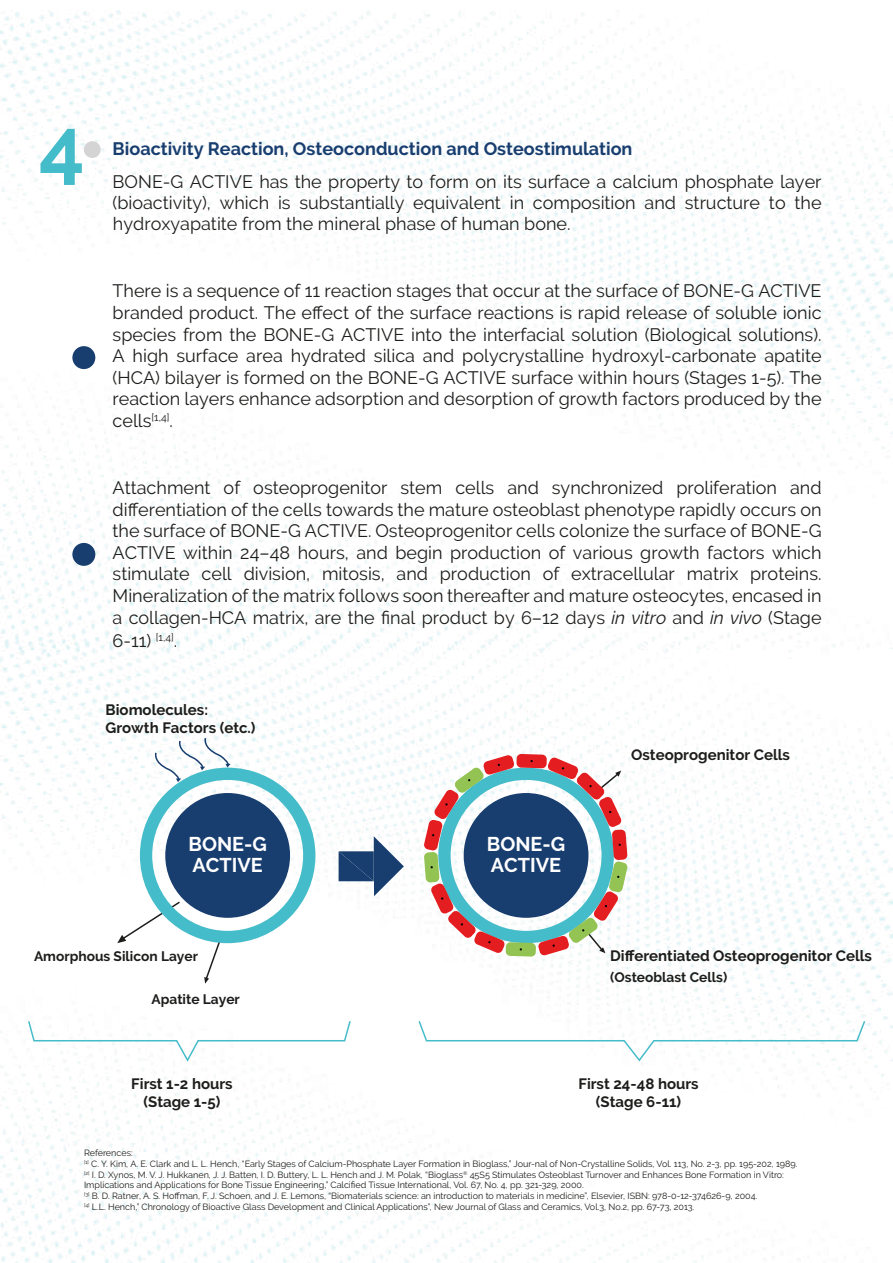
<style>
.page{position:relative;width:893px;height:1263px;background:#fff}
.page>*{position:absolute;margin:0;border:0;box-sizing:border-box;transform-origin:0 0}
.t1{font:700 80.4px "Raleway";color:#45bcca}
.t2{font:700 19.8px/21px "Raleway";color:#fff}
.t3{font:18px/21.6px "Raleway";color:#1d1d1b;text-align:justify}
.t4{font:700 18px "Raleway";color:#183d6f}
.t5{font:700 15px/18px "Raleway";color:#1d1d1b}
.t6{font:700 13.8px "Raleway";color:#1d1d1b}
.t7{font:9px/10.8px "Raleway";color:#1d1d1b}
.s1{font-style:italic}
</style>
<div class="page">
<img style="left:0;top:11px;width:893px;height:1252px">
<div style="left:84px;top:141px;width:17px;height:17px;background:#d5d4d4;border-radius:50%"></div>
<div style="left:72px;top:346px;width:23px;height:23px;background:#183d6f;border-radius:50%"></div>
<div style="left:72px;top:543px;width:23px;height:23px;background:#183d6f;border-radius:50%"></div>
<svg style="left:117px;top:737px;width:198px;height:247px"></svg>
<svg style="left:27px;top:1019px;width:325px;height:44px"></svg>
<svg style="left:417px;top:1019px;width:449px;height:44px"></svg>
<svg style="left:424px;top:754px;width:204px;height:203px"></svg>
<svg style="left:339px;top:836px;width:65px;height:60px"></svg>
<h1 class="t1" style="left:39px;top:101px;width:47px">4</h1>
<p class="t4" style="left:113px;top:139px;width:521px">Bioactivity Reaction, Osteoconduction and Osteostimulation</p>
<p class="t3" style="left:113px;top:170px;width:710px">BONE-G ACTIVE has the property to form on its surface a calcium phosphate layer (bioactivity), which is substantially equivalent in composition and structure to the</p>
<p class="t3" style="left:113px;top:213px;width:459px">hydroxyapatite from the mineral phase of human bone.</p>
<p class="t3" style="left:113px;top:280px;width:710px">There is a sequence of 11 reaction stages that occur at the surface of BONE-G ACTIVE branded product. The effect of the surface reactions is rapid release of soluble ionic species from the BONE-G ACTIVE into the interfacial solution (Biological solutions).<br>A high surface area hydrated silica and polycrystalline hydroxyl-carbonate apatite (HCA) bilayer is formed on the BONE-G ACTIVE surface within hours (Stages 1-5). The reaction layers enhance adsorption and desorption of growth factors produced by the cells<sup>[1,4]</sup>.</p>
<p class="t3" style="left:113px;top:477px;width:710px">Attachment of osteoprogenitor stem cells and synchronized proliferation and differentiation of the cells towards the mature osteoblast phenotype rapidly occurs on the surface of BONE-G ACTIVE. Osteoprogenitor cells colonize the surface of BONE-G ACTIVE within 24–48 hours, and begin production of various growth factors which stimulate cell division, mitosis, and production of extracellular matrix proteins.<br>Mineralization of the matrix follows soon thereafter and mature osteocytes, encased in a collagen-HCA matrix, are the final product by 6–12 days <span class="s1">in vitro</span> and <span class="s1">in vivo</span> (Stage</p>
<p class="t3" style="left:113px;top:630px;width:66px">6-11) <sup>[1,4]</sup>.</p>
<p class="t5" style="left:106px;top:701px;width:152px">Biomolecules:<br>Growth Factors (etc.)</p>
<p class="t5" style="left:631px;top:746px;width:160px">Osteoprogenitor Cells</p>
<p class="t2" style="left:188px;top:834px;width:80px">BONE-G<br>ACTIVE</p>
<p class="t2" style="left:487px;top:834px;width:80px">BONE-G<br>ACTIVE</p>
<p class="t6" style="left:34px;top:948px;width:166px">Amorphous Silicon Layer</p>
<p class="t6" style="left:152px;top:991px;width:90px">Apatite Layer</p>
<p class="t5" style="left:610px;top:947px;width:263px">Differentiated Osteoprogenitor Cells</p>
<p class="t6" style="left:610px;top:969px;width:119px">(Osteoblast Cells)</p>
<p class="t5" style="left:131px;top:1075px;width:103px">First 1-2 hours</p>
<p class="t5" style="left:578px;top:1075px;width:122px">First 24-48 hours</p>
<p class="t5" style="left:144px;top:1093px;width:78px">(Stage 1-5)</p>
<p class="t5" style="left:596px;top:1093px;width:87px">(Stage 6-11)</p>
<p class="t7" style="left:84px;top:1147px;width:715px">References:<br><sup>[1]</sup> C. Y. Kim, A. E. Clark and L. L. Hench, “Early Stages of Calcium-Phosphate Layer Formation in Bioglass,” Jour-nal of Non-Crystalline Solids, Vol. 113, No. 2-3, pp. 195-202, 1989. <sup>[2]</sup> I. D. Xynos, M. V. J. Hukkanen, J. J. Batten, I. D. Buttery, L. L. Hench and J. M. Polak, “Bioglass<sup>®</sup> 45S5 Stimulates Osteoblast Turnover and Enhances Bone Formation in Vitro:<br>Implications and Applications for Bone Tissue Engineering,” Calcified Tissue International, Vol. 67, No. 4, pp. 321-329, 2000.<br><sup>[3]</sup> B. D. Ratner, A. S. Hoffman, F. J. Schoen, and J. E. Lemons, “Biomaterials science: an introduction to materials in medicine”, Elsevier, ISBN: 978-0-12-374626-9, 2004.<br><sup>[4]</sup> L.L. Hench,” Chronology of Bioactive Glass Development and Clinical Applications”, New Journal of Glass and Ceramics, Vol.3, No.2, pp. 67-73, 2013.</p>
</div>
